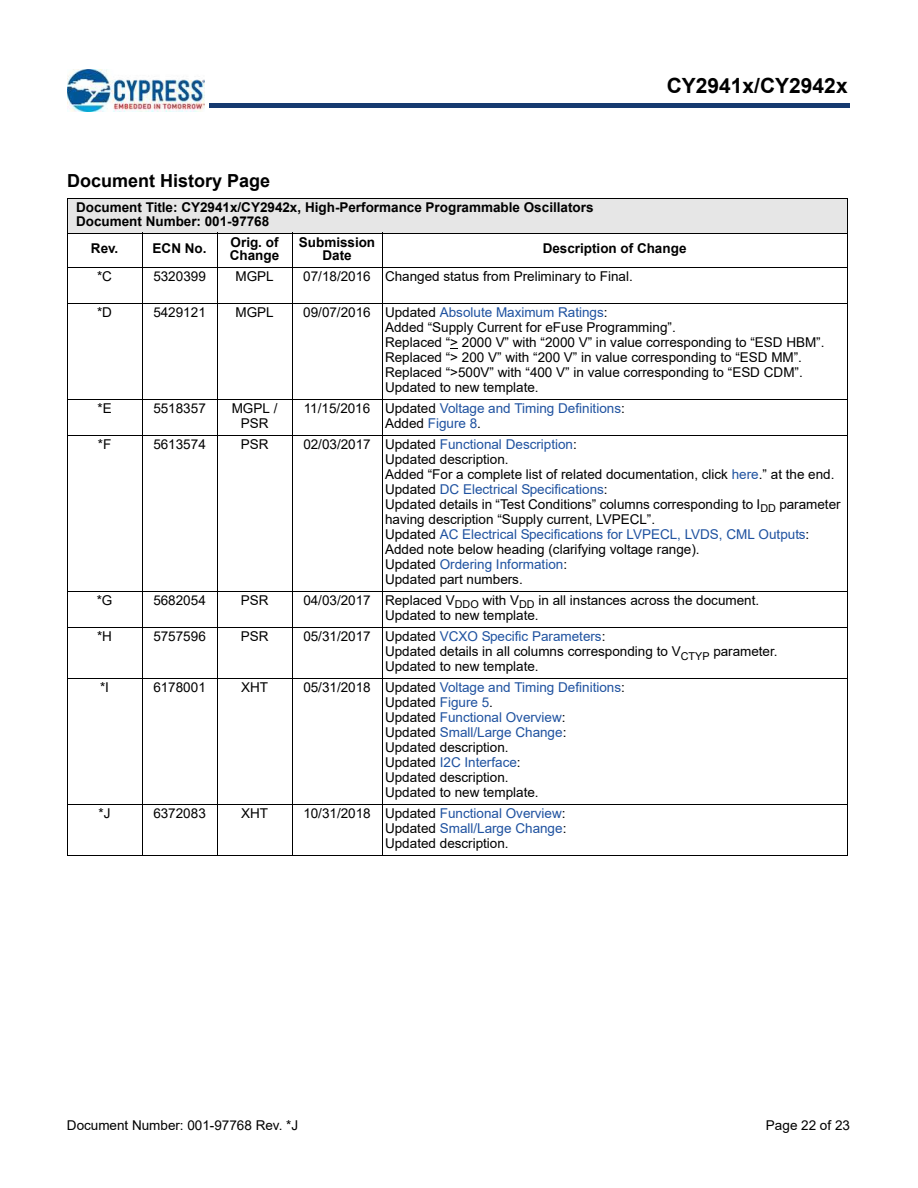
<style>
.page{position:relative;width:918px;height:1188px;background:#fff}
.page>*{position:absolute;margin:0;border:0;box-sizing:border-box;transform-origin:0 0}
.t1{font:700 21px "Arial";color:#000}
.t2{font:700 18px "Arial";color:#000}
.t3{font:13.5px/15px "Arial";letter-spacing:-.005em;color:#000}
.t4{font:700 13.5px/13.5px "Arial";color:#000}
.t5{font:13.5px/15px "Arial";letter-spacing:-.005em;color:#1f52a0}
.s1{color:#1f52a0}
.s2{color:#000}
</style>
<div class="page">
<img style="left:67px;top:69px;width:138px;height:43px">
<hr style="left:210px;top:104px;width:640px;height:4px;background:#153a70">
<hr style="left:210px;top:103px;width:640px;height:1px;background:#153a70">
<div style="left:67px;top:199px;width:780px;height:34px;background:#e6e6e6"></div>
<hr style="left:67px;top:199px;width:1px;height:656px;background:#000">
<hr style="left:142px;top:233px;width:1px;height:623px;background:#000">
<hr style="left:217px;top:233px;width:1px;height:623px;background:#000">
<hr style="left:292px;top:233px;width:1px;height:623px;background:#000">
<hr style="left:382px;top:233px;width:1px;height:623px;background:#000">
<hr style="left:847px;top:199px;width:1px;height:656px;background:#000">
<hr style="left:67px;top:198px;width:781px;height:1px;background:#000">
<hr style="left:67px;top:233px;width:781px;height:1px;background:#000">
<hr style="left:67px;top:267px;width:781px;height:1px;background:#000">
<hr style="left:67px;top:303px;width:781px;height:1px;background:#000">
<hr style="left:67px;top:399px;width:781px;height:1px;background:#000">
<hr style="left:67px;top:435px;width:781px;height:1px;background:#000">
<hr style="left:67px;top:591px;width:781px;height:1px;background:#000">
<hr style="left:67px;top:627px;width:781px;height:1px;background:#000">
<hr style="left:67px;top:678px;width:781px;height:1px;background:#000">
<hr style="left:67px;top:804px;width:781px;height:1px;background:#000">
<hr style="left:67px;top:855px;width:781px;height:1px;background:#000">
<h1 class="t1" style="left:667px;top:71px;width:182px">CY2941x/CY2942x</h1>
<h2 class="t2" style="left:67px;top:168px;width:204px">Document History Page</h2>
<p class="t4" style="left:76px;top:201px;width:519px">Document Title: CY2941x/CY2942x, High-Performance Programmable Oscillators<br>Document Number: 001-97768</p>
<p class="t4" style="left:91px;top:242px;width:29px">Rev.</p>
<p class="t4" style="left:153px;top:242px;width:55px">ECN No.</p>
<p class="t4" style="left:230px;top:235px;width:51px">Orig. of<br>Change</p>
<p class="t4" style="left:299px;top:235px;width:78px;text-align:center">Submission<br>Date</p>
<p class="t4" style="left:543px;top:242px;width:145px">Description of Change</p>
<p class="t3" style="left:97px;top:269px;width:16px">*C</p>
<p class="t3" style="left:153px;top:269px;width:54px">5320399</p>
<p class="t3" style="left:235px;top:269px;width:40px">MGPL</p>
<p class="t3" style="left:303px;top:269px;width:331px">07/18/2016 Changed status from Preliminary to Final.</p>
<p class="t3" style="left:97px;top:305px;width:16px">*D</p>
<p class="t3" style="left:153px;top:305px;width:54px">5429121</p>
<p class="t3" style="left:235px;top:305px;width:40px">MGPL</p>
<p class="t3" style="left:385px;top:305px;width:441px;text-indent:-82px">09/07/2016 Updated <span class="s1">Absolute Maximum Ratings</span>:<br>Added “Supply Current for eFuse Programming”.<br>Replaced “&gt; 2000 V” with “2000 V” in value corresponding to “ESD HBM”.<br>Replaced “&gt; 200 V” with “200 V” in value corresponding to “ESD MM”.<br>Replaced “&gt;500V” with “400 V” in value corresponding to “ESD CDM”.<br>Updated to new template.</p>
<p class="t3" style="left:97px;top:401px;width:16px">*E</p>
<p class="t3" style="left:153px;top:401px;width:54px">5518357</p>
<p class="t3" style="left:232px;top:401px;width:47px;text-align:center">MGPL /<br>PSR</p>
<p class="t5" style="left:385px;top:401px;width:241px;text-indent:-81px"><span class="s2">11/15/2016 Updated</span> Voltage and Timing Definitions<span class="s2">:<br>Added</span> Figure 8<span class="s2">.</span></p>
<p class="t3" style="left:98px;top:437px;width:15px">*F</p>
<p class="t3" style="left:153px;top:437px;width:54px">5613574</p>
<p class="t3" style="left:241px;top:437px;width:29px">PSR</p>
<p class="t3" style="left:385px;top:437px;width:457px;text-indent:-82px">02/03/2017 Updated <span class="s1">Functional Description</span>:<br>Updated description.<br>Added “For a complete list of related documentation, click <span class="s1">here</span>.” at the end.<br>Updated <span class="s1">DC Electrical Specifications</span>:<br>Updated details in “Test Conditions” columns corresponding to I<sub>DD</sub> parameter having description “Supply current, LVPECL”.<br>Updated <span class="s1">AC Electrical Specifications for LVPECL, LVDS, CML Outputs</span>:<br>Added note below heading (clarifying voltage range).<br>Updated <span class="s1">Ordering Information</span>:<br>Updated part numbers.</p>
<p class="t3" style="left:97px;top:593px;width:17px">*G</p>
<p class="t3" style="left:153px;top:593px;width:54px">5682054</p>
<p class="t3" style="left:241px;top:593px;width:29px">PSR</p>
<p class="t3" style="left:385px;top:593px;width:376px;text-indent:-82px">04/03/2017 Replaced V<sub>DDO</sub> with V<sub>DD</sub> in all instances across the document.<br>Updated to new template.</p>
<p class="t3" style="left:97px;top:629px;width:16px">*H</p>
<p class="t3" style="left:153px;top:629px;width:54px">5757596</p>
<p class="t3" style="left:241px;top:629px;width:29px">PSR</p>
<p class="t3" style="left:385px;top:629px;width:394px;text-indent:-82px">05/31/2017 Updated <span class="s1">VCXO Specific Parameters</span>:<br>Updated details in all columns corresponding to V<sub>CTYP</sub> parameter.<br>Updated to new template.</p>
<p class="t3" style="left:100px;top:680px;width:10px">*I</p>
<p class="t3" style="left:153px;top:680px;width:54px">6178001</p>
<p class="t3" style="left:241px;top:680px;width:28px">XHT</p>
<p class="t3" style="left:385px;top:680px;width:241px;text-indent:-82px">05/31/2018 Updated <span class="s1">Voltage and Timing Definitions</span>:<br>Updated <span class="s1">Figure 5</span>.<br>Updated <span class="s1">Functional Overview</span>:<br>Updated <span class="s1">Small/Large Change</span>:<br>Updated description.<br>Updated <span class="s1">I2C Interface</span>:<br>Updated description.<br>Updated to new template.</p>
<p class="t3" style="left:99px;top:806px;width:14px">*J</p>
<p class="t3" style="left:153px;top:806px;width:54px">6372083</p>
<p class="t3" style="left:241px;top:806px;width:28px">XHT</p>
<p class="t3" style="left:385px;top:806px;width:183px;text-align:justify;text-indent:-82px">10/31/2018 Updated <span class="s1">Functional Overview</span>:<br>Updated <span class="s1">Small/Large Change</span>:<br>Updated description.</p>
<p class="t3" style="left:67px;top:1117px;width:233px">Document Number: 001-97768 Rev. *J</p>
<p class="t3" style="left:766px;top:1117px;width:86px">Page 22 of 23</p>
</div>
